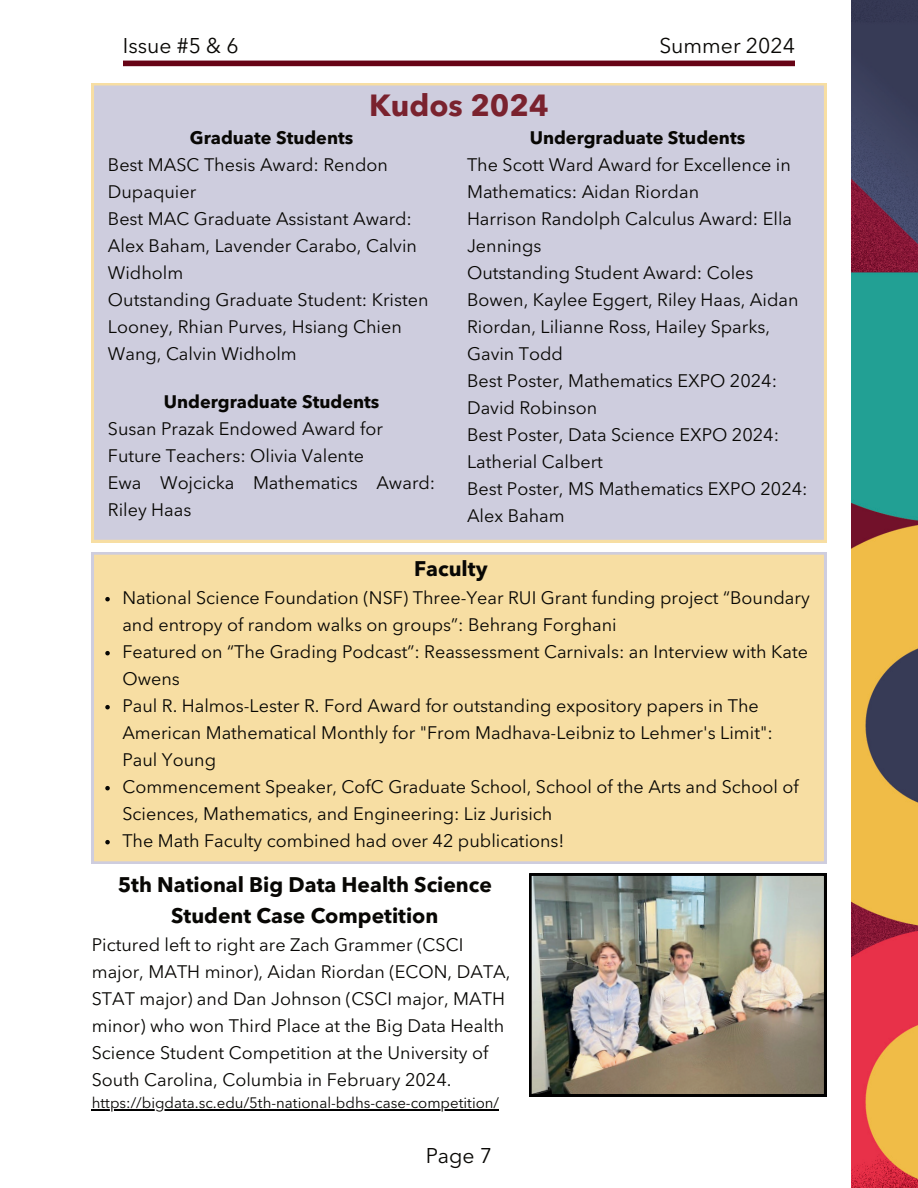
<style>
.page{position:relative;width:918px;height:1188px;background:#fff}
.page>*{position:absolute;margin:0;border:0;box-sizing:border-box;transform-origin:0 0}
.t1{font:700 30.3px "Avenir Next LT Pro";color:#7a222e}
.t2{font:21.15px "Avenir Next LT Pro";color:#080704}
.t3{font:700 21px/30.3px "Avenir Next LT Pro";color:#080704;text-align:center}
.t4{font:18px/27px "Avenir Next LT Pro";color:#080704}
.t5{font:700 18px "Avenir Next LT Pro";color:#080704}
.t6{font:15px "Avenir Next LT Pro";color:#080704}
</style>
<div class="page">
<img style="left:852px;top:0;width:66px;height:1188px">
<div style="left:123px;top:61px;width:672px;height:5px;background:#670416"></div>
<div style="left:92px;top:83px;width:734px;height:459px;background:#cecdde"></div>
<div style="left:92px;top:552px;width:734px;height:312px;background:#f7dea3"></div>
<img style="left:529px;top:874px;width:297px;height:222px">
<svg style="left:105px;top:597px;width:5px;height:4px"></svg>
<svg style="left:105px;top:651px;width:5px;height:4px"></svg>
<svg style="left:105px;top:705px;width:5px;height:4px"></svg>
<svg style="left:105px;top:786px;width:5px;height:4px"></svg>
<svg style="left:105px;top:840px;width:5px;height:4px"></svg>
<hr style="left:92px;top:1109px;width:407px;height:2px;background:#000">
<p class="t2" style="left:123px;top:33px;width:117px">Issue #5 &amp; 6</p>
<h1 class="t1" style="left:369px;top:87px;width:181px">Kudos 2024</h1>
<p class="t2" style="left:659px;top:33px;width:137px">Summer 2024</p>
<p class="t5" style="left:530px;top:126px;width:217px">Undergraduate Students</p>
<p class="t4" style="left:467px;top:151px;width:342px">The Scott Ward Award for Excellence in<br>Mathematics: Aidan Riordan<br>Harrison Randolph Calculus Award: Ella<br>Jennings<br>Outstanding Student Award: Coles<br>Bowen, Kaylee Eggert, Riley Haas, Aidan<br>Riordan, Lilianne Ross, Hailey Sparks,<br>Gavin Todd<br>Best Poster, Mathematics EXPO 2024:<br>David Robinson<br>Best Poster, Data Science EXPO 2024:<br>Latherial Calbert<br>Best Poster, MS Mathematics EXPO 2024:<br>Alex Baham</p>
<p class="t3" style="left:414px;top:553px;width:75px">Faculty</p>
<p class="t4" style="left:122px;top:584px;width:689px">National Science Foundation (NSF) Three-Year RUI Grant funding project “Boundary and entropy of random walks on groups”: Behrang Forghani<br>Featured on “The Grading Podcast”: Reassessment Carnivals: an Interview with Kate Owens<br>Paul R. Halmos-Lester R. Ford Award for outstanding expository papers in The American Mathematical Monthly for "From Madhava-Leibniz to Lehmer's Limit":<br>Paul Young<br>Commencement Speaker, CofC Graduate School, School of the Arts and School of Sciences, Mathematics, and Engineering: Liz Jurisich<br>The Math Faculty combined had over 42 publications!</p>
<p class="t3" style="left:118px;top:870px;width:376px">5th National Big Data Health Science<br>Student Case Competition</p>
<p class="t4" style="left:92px;top:931px;width:420px">Pictured left to right are Zach Grammer (CSCI major, MATH minor), Aidan Riordan (ECON, DATA, STAT major) and Dan Johnson (CSCI major, MATH minor) who won Third Place at the Big Data Health Science Student Competition at the University of South Carolina, Columbia in February 2024.</p>
<p class="t6" style="left:92px;top:1094px;width:409px">https://bigdata.sc.edu/5th-national-bdhs-case-competition/</p>
<p class="t5" style="left:190px;top:126px;width:165px">Graduate Students</p>
<p class="t4" style="left:108px;top:151px;width:322px">Best MASC Thesis Award: Rendon<br>Dupaquier<br>Best MAC Graduate Assistant Award:<br>Alex Baham, Lavender Carabo, Calvin<br>Widholm<br>Outstanding Graduate Student: Kristen<br>Looney, Rhian Purves, Hsiang Chien<br>Wang, Calvin Widholm</p>
<p class="t5" style="left:164px;top:391px;width:217px">Undergraduate Students</p>
<p class="t4" style="left:108px;top:416px;width:329px">Susan Prazak Endowed Award for<br>Future Teachers: Olivia Valente<br>Ewa Wojcicka Mathematics Award:<br>Riley Haas</p>
<p class="t2" style="left:426px;top:1143px;width:68px">Page 7</p>
</div>
